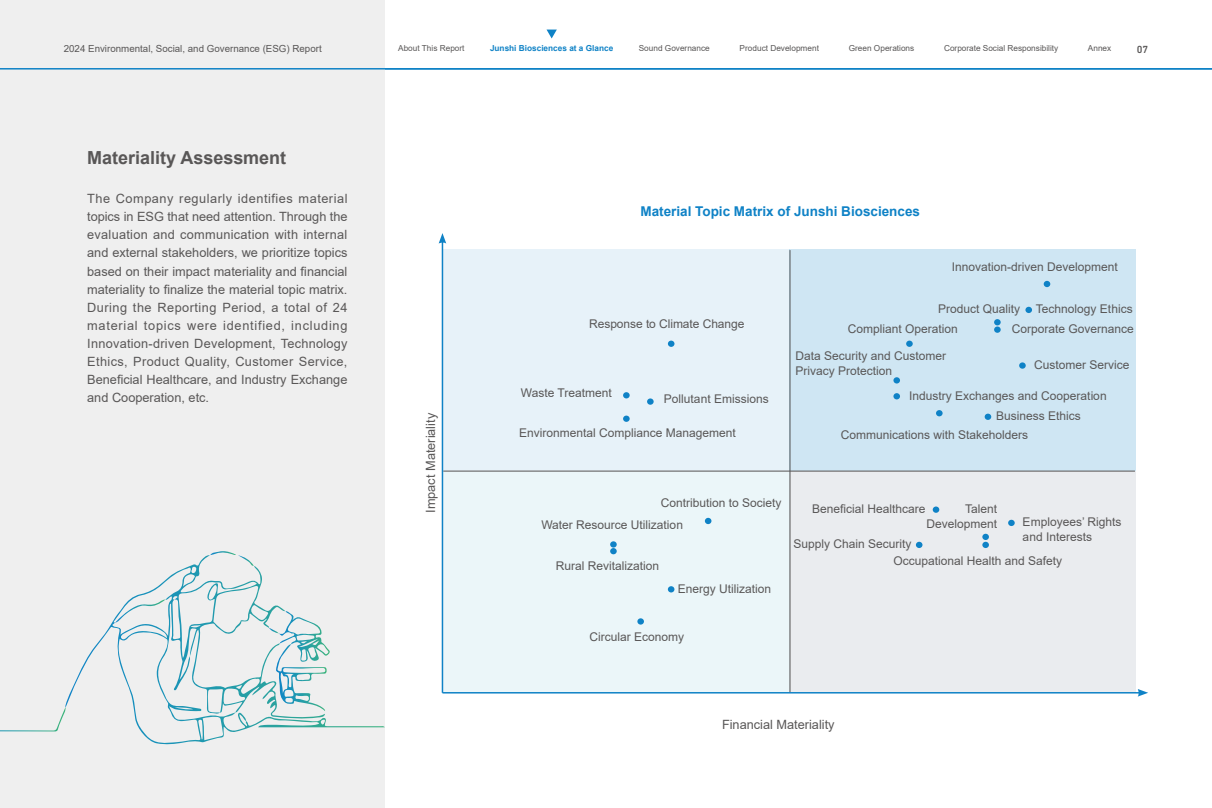
<style>
.page{position:relative;width:1212px;height:808px;background:#fff}
.page>*{position:absolute;margin:0;border:0;box-sizing:border-box;transform-origin:0 0}
.t1{font:700 18px "Arial";color:#595757}
.t2{font:700 13.5px "Arial";color:#0f82c6}
.t3{font:12.75px/18px "Arial";color:#595757;text-align:justify}
.t4{font:12px/15px "Arial";color:#595757}
.t5{font:500 10.5px "DIN Next LT Pro";color:#595757}
.t6{font:9.75px "Arial";color:#595757}
.t7{font:8.25px "Arial";color:#595757}
.t8{font:700 8.25px "Arial";color:#0f82c6}
</style>
<div class="page">
<svg style="left:547px;top:30px;width:10px;height:8px"></svg>
<div style="left:442px;top:249px;width:347px;height:221px;background:#e7f2f9"></div>
<div style="left:789px;top:471px;width:347px;height:221px;background:#eaecef"></div>
<div style="left:442px;top:472px;width:347px;height:221px;background:#ebf6f9"></div>
<div style="left:789px;top:249px;width:347px;height:221px;background:#cfe6f3"></div>
<hr style="left:789px;top:250px;width:1px;height:442px;background:#595757">
<hr style="left:443px;top:471px;width:692px;height:1px;background:#595757">
<svg style="left:668px;top:341px;width:6px;height:6px"></svg>
<div style="left:893px;top:377px;width:7px;height:6px;background:#0f82c6;border-radius:50%"></div>
<div style="left:906px;top:341px;width:7px;height:6px;background:#0f82c6;border-radius:50%"></div>
<div style="left:893px;top:393px;width:7px;height:6px;background:#0f82c6;border-radius:50%"></div>
<svg style="left:936px;top:410px;width:6px;height:6px"></svg>
<div style="left:994px;top:326px;width:7px;height:7px;background:#0f82c6;border-radius:50%"></div>
<div style="left:994px;top:319px;width:7px;height:6px;background:#0f82c6;border-radius:50%"></div>
<div style="left:1025px;top:307px;width:7px;height:6px;background:#0f82c6;border-radius:50%"></div>
<svg style="left:1044px;top:281px;width:6px;height:6px"></svg>
<svg style="left:985px;top:414px;width:6px;height:6px"></svg>
<svg style="left:1019px;top:362px;width:7px;height:7px"></svg>
<div style="left:623px;top:392px;width:7px;height:6px;background:#0f82c6;border-radius:50%"></div>
<div style="left:647px;top:398px;width:7px;height:7px;background:#0f82c6;border-radius:50%"></div>
<div style="left:623px;top:416px;width:7px;height:6px;background:#0f82c6;border-radius:50%"></div>
<svg style="left:610px;top:541px;width:7px;height:7px"></svg>
<div style="left:610px;top:548px;width:7px;height:6px;background:#0f82c6;border-radius:50%"></div>
<div style="left:637px;top:618px;width:7px;height:7px;background:#0f82c6;border-radius:50%"></div>
<svg style="left:668px;top:586px;width:6px;height:6px"></svg>
<svg style="left:705px;top:518px;width:6px;height:6px"></svg>
<div style="left:933px;top:506px;width:6px;height:7px;background:#0f82c6;border-radius:50%"></div>
<svg style="left:916px;top:542px;width:6px;height:6px"></svg>
<div style="left:982px;top:542px;width:7px;height:6px;background:#0f82c6;border-radius:50%"></div>
<div style="left:982px;top:534px;width:7px;height:6px;background:#0f82c6;border-radius:50%"></div>
<div style="left:1008px;top:520px;width:7px;height:6px;background:#0f82c6;border-radius:50%"></div>
<div style="left:0;top:0;width:385px;height:808px;background:#efefef"></div>
<hr style="left:0;top:68px;width:1212px;height:2px;background:#0f82c6">
<svg style="left:65px;top:555px;width:320px;height:190px"></svg>
<svg style="left:0;top:707px;width:66px;height:24px"></svg>
<svg style="left:210px;top:551px;width:44px;height:15px"></svg>
<svg style="left:269px;top:611px;width:62px;height:100px"></svg>
<svg style="left:115px;top:599px;width:50px;height:24px"></svg>
<hr style="left:442px;top:241px;width:1px;height:452px;background:#0f82c6">
<svg style="left:439px;top:233px;width:7px;height:11px"></svg>
<hr style="left:442px;top:692px;width:698px;height:1px;background:#0f82c6">
<svg style="left:1138px;top:689px;width:10px;height:8px"></svg>
<p class="t6" style="left:64px;top:42px;width:259px">2024 Environmental, Social, and Governance (ESG) Report</p>
<h1 class="t1" style="left:87px;top:145px;width:201px">Materiality Assessment</h1>
<p class="t3" style="left:87px;top:190px;width:262px">The Company regularly identifies material topics in ESG that need attention. Through the evaluation and communication with internal and external stakeholders, we prioritize topics based on their impact materiality and financial materiality to finalize the material topic matrix.<br>During the Reporting Period, a total of 24 material topics were identified, including Innovation-driven Development, Technology Ethics, Product Quality, Customer Service, Beneficial Healthcare, and Industry Exchange and Cooperation, etc.</p>
<p class="t7" style="left:398px;top:42px;width:68px">About This Report</p>
<p class="t8" style="left:490px;top:42px;width:125px">Junshi Biosciences at a Glance</p>
<p class="t7" style="left:639px;top:42px;width:73px">Sound Governance</p>
<p class="t7" style="left:740px;top:42px;width:81px">Product Development</p>
<p class="t7" style="left:849px;top:42px;width:67px">Green Operations</p>
<p class="t7" style="left:944px;top:42px;width:116px">Corporate Social Responsibility</p>
<p class="t7" style="left:1088px;top:42px;width:25px">Annex</p>
<p class="t5" style="left:1137px;top:43px;width:13px">07</p>
<p class="t2" style="left:640px;top:202px;width:281px">Material Topic Matrix of Junshi Biosciences</p>
<p class="t4" style="left:952px;top:260px;width:168px">Innovation-driven Development</p>
<p class="t4" style="left:938px;top:302px;width:84px">Product Quality</p>
<p class="t4" style="left:1036px;top:302px;width:98px">Technology Ethics</p>
<p class="t3" style="left:422px;top:513px;width:101px;rotate:-90deg">Impact Materiality</p>
<p class="t4" style="left:589px;top:316px;width:157px">Response to Climate Change</p>
<p class="t4" style="left:848px;top:321px;width:112px">Compliant Operation</p>
<p class="t4" style="left:1012px;top:321px;width:124px">Corporate Governance</p>
<p class="t4" style="left:521px;top:386px;width:92px">Waste Treatment</p>
<p class="t4" style="left:519px;top:425px;width:218px">Environmental Compliance Management</p>
<p class="t4" style="left:664px;top:392px;width:106px">Pollutant Emissions</p>
<p class="t4" style="left:795px;top:348px;width:152px">Data Security and Customer<br>Privacy Protection</p>
<p class="t4" style="left:909px;top:388px;width:199px">Industry Exchanges and Cooperation</p>
<p class="t4" style="left:841px;top:427px;width:189px">Communications with Stakeholders</p>
<p class="t4" style="left:1034px;top:357px;width:97px">Customer Service</p>
<p class="t4" style="left:996px;top:408px;width:86px">Business Ethics</p>
<p class="t4" style="left:661px;top:495px;width:122px">Contribution to Society</p>
<p class="t4" style="left:541px;top:517px;width:143px">Water Resource Utilization</p>
<p class="t4" style="left:556px;top:558px;width:105px">Rural Revitalization</p>
<p class="t4" style="left:678px;top:581px;width:95px">Energy Utilization</p>
<p class="t4" style="left:812px;top:501px;width:115px">Beneficial Healthcare</p>
<p class="t4" style="left:893px;top:535px;width:170px;line-height:16.6px;text-indent:-100px">Supply Chain Security<br>Occupational Health and Safety</p>
<p class="t4" style="left:926px;top:501px;width:72px;text-align:right">Talent<br>Development</p>
<p class="t4" style="left:1023px;top:515px;width:100px">Employees’ Rights and Interests</p>
<p class="t4" style="left:589px;top:629px;width:96px">Circular Economy</p>
<p class="t3" style="left:722px;top:715px;width:114px">Financial Materiality</p>
</div>
